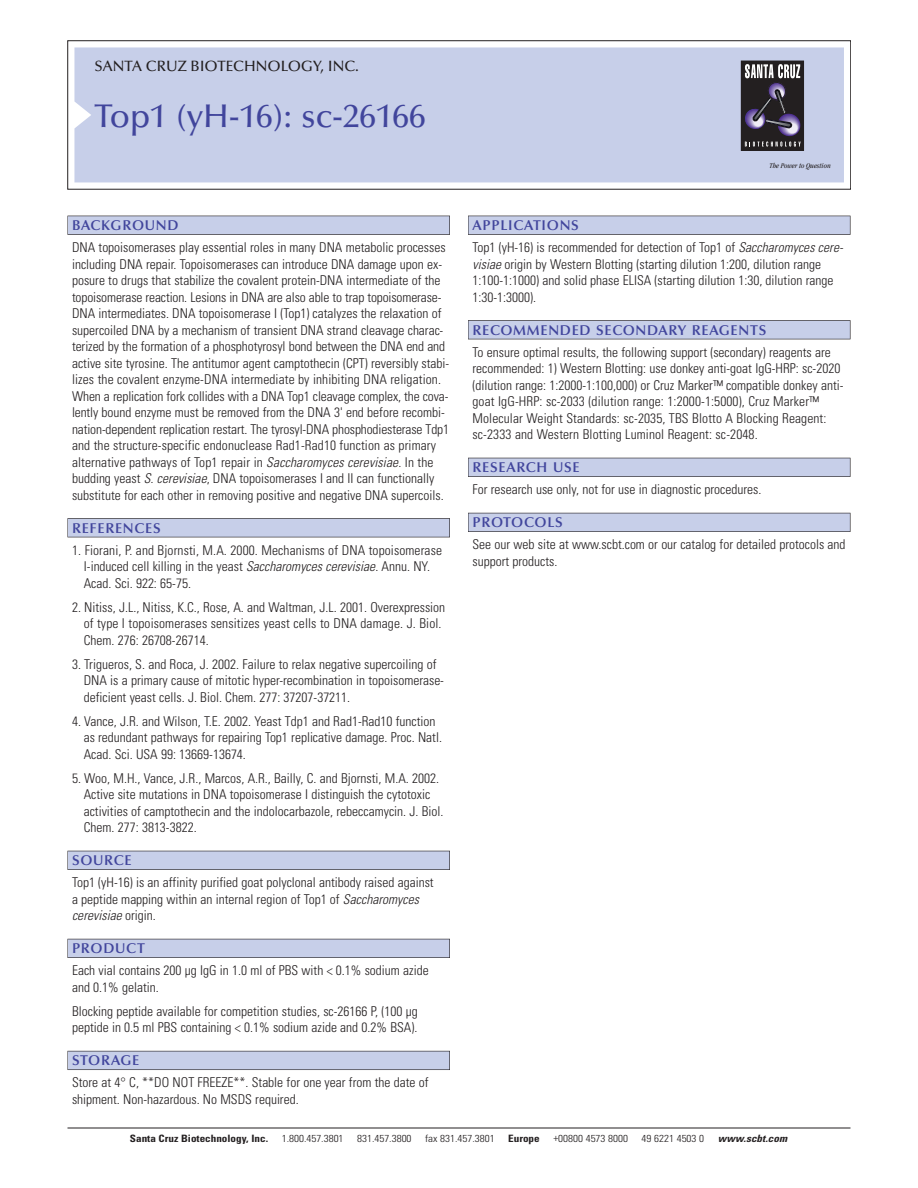
<style>
.page{position:relative;width:918px;height:1188px;background:#fff}
.page>*{position:absolute;margin:0;border:0;box-sizing:border-box;transform-origin:0 0}
.t1{font:500 33px "Optima";color:#41459c}
.t2{font:500 15px "Optima";color:#231f20}
.t3{font:600 14.25px "Optima";letter-spacing:.05em;color:#41459c}
.t4{font:300 condensed 13.5px/16.5px "Univers";color:#231f20}
.t5{font:300 condensed 10.2px "Univers";color:#231f20;scale:1.1 1}
.t6{font:700 condensed 10.2px "Univers";color:#231f20;scale:1.1 1}
.t7{font:italic 700 condensed 10.2px "Univers";color:#231f20;scale:1.1 1}
.t8{font:italic condensed 7.5px "Garamond";color:#231f20}
.s1{font-style:italic}
</style>
<div class="page">
<div style="left:74px;top:47px;width:770px;height:135px;background:#c7cfe9"></div>
<div style="left:741px;top:61px;width:62px;height:89px;background:#231f20"></div>
<div style="left:741px;top:61px;width:63px;height:90px;border:1px solid #231f20"></div>
<svg style="left:741px;top:64px;width:64px;height:83px"></svg>
<div style="left:68px;top:216px;width:382px;height:19px;background:#64636a"></div>
<div style="left:68px;top:216px;width:381px;height:18px;background:#c7cfe9"></div>
<div style="left:68px;top:518px;width:382px;height:19px;background:#64636a"></div>
<div style="left:68px;top:519px;width:381px;height:18px;background:#c7cfe9"></div>
<div style="left:68px;top:851px;width:382px;height:19px;background:#63636c"></div>
<div style="left:68px;top:851px;width:381px;height:18px;background:#c7cfe9"></div>
<div style="left:68px;top:939px;width:382px;height:19px;background:#63646e"></div>
<div style="left:68px;top:939px;width:381px;height:18px;background:#c7cfe9"></div>
<div style="left:68px;top:1051px;width:382px;height:19px;background:#696a75"></div>
<div style="left:68px;top:1051px;width:381px;height:18px;background:#c7cfe9"></div>
<div style="left:468px;top:216px;width:382px;height:19px;background:#64636a"></div>
<div style="left:468px;top:216px;width:382px;height:18px;background:#c7cfe9"></div>
<div style="left:468px;top:320px;width:382px;height:19px;background:#64636a"></div>
<div style="left:468px;top:321px;width:382px;height:18px;background:#c7cfe9"></div>
<div style="left:468px;top:458px;width:382px;height:19px;background:#63636c"></div>
<div style="left:468px;top:458px;width:382px;height:18px;background:#c7cfe9"></div>
<div style="left:468px;top:513px;width:382px;height:19px;background:#63646e"></div>
<div style="left:468px;top:513px;width:382px;height:18px;background:#c7cfe9"></div>
<hr style="left:68px;top:1128px;width:782px;height:1px;background:#231f20">
<p class="t2" style="left:94px;top:60px;width:266px">SANTA CRUZ BIOTECHNOLOGY, INC.</p>
<h1 class="t1" style="left:94px;top:102px;width:333px">Top1 (yH-16): sc-26166</h1>
<p class="t3" style="left:72px;top:219px;width:108px">BACKGROUND</p>
<p class="t4" style="left:72px;top:240px;width:379px">DNA topoisomerases play essential roles in many DNA metabolic processes including DNA repair. Topoisomerases can introduce DNA damage upon ex&shy;posure to drugs that stabilize the covalent protein-DNA intermediate of the topoisomerase reaction. Lesions in DNA are also able to trap topoisomerase-DNA intermediates. DNA topoisomerase I (Top1) catalyzes the relaxation of supercoiled DNA by a mechanism of transient DNA strand cleavage charac&shy;terized by the formation of a phosphotyrosyl bond between the DNA end and active site tyrosine. The antitumor agent camptothecin (CPT) reversibly stabi&shy;lizes the covalent enzyme-DNA intermediate by inhibiting DNA religation.<br>When a replication fork collides with a DNA Top1 cleavage complex, the cova&shy;lently bound enzyme must be removed from the DNA 3' end before recombi&shy;nation-dependent replication restart. The tyrosyl-DNA phosphodiesterase Tdp1 and the structure-specific endonuclease Rad1-Rad10 function as primary alternative pathways of Top1 repair in <span class="s1">Saccharomyces cerevisiae</span>. In the budding yeast <span class="s1">S.cerevisiae</span>, DNA topoisomerases I and II can functionally substitute for each other in removing positive and negative DNA supercoils.</p>
<p class="t3" style="left:72px;top:522px;width:90px">REFERENCES</p>
<p class="t4" style="left:84px;top:543px;width:360px;text-indent:-12px">1. Fiorani, P. and Bjornsti, M.A. 2000. Mechanisms of DNA topoisomerase<br>I-induced cell killing in the yeast <span class="s1">Saccharomyces cerevisiae</span>. Annu. NY.<br>Acad. Sci. 922: 65-75.</p>
<p class="t4" style="left:84px;top:600px;width:363px;text-indent:-12px">2. Nitiss, J.L., Nitiss, K.C., Rose, A. and Waltman, J.L. 2001. Overexpression of type I topoisomerases sensitizes yeast cells to DNA damage. J. Biol.<br>Chem. 276: 26708-26714.</p>
<p class="t4" style="left:84px;top:657px;width:362px;text-indent:-12px">3. Trigueros, S. and Roca, J. 2002. Failure to relax negative supercoiling of<br>DNA is a primary cause of mitotic hyper-recombination in topoisomerase&shy;deficient yeast cells. J. Biol. Chem. 277: 37207-37211.</p>
<p class="t4" style="left:84px;top:714px;width:360px;text-indent:-12px">4. Vance, J.R. and Wilson, T.E. 2002. Yeast Tdp1 and Rad1-Rad10 function as redundant pathways for repairing Top1 replicative damage. Proc. Natl.<br>Acad. Sci. USA 99: 13669-13674.</p>
<p class="t4" style="left:84px;top:771px;width:361px;text-indent:-12px">5. Woo, M.H., Vance, J.R., Marcos, A.R., Bailly, C. and Bjornsti, M.A. 2002.<br>Active site mutations in DNA topoisomerase I distinguish the cytotoxic activities of camptothecin and the indolocarbazole, rebeccamycin. J. Biol.<br>Chem. 277: 3813-3822.</p>
<p class="t3" style="left:72px;top:854px;width:61px">SOURCE</p>
<p class="t4" style="left:72px;top:876px;width:363px">Top1 (yH-16) is an affinity purified goat polyclonal antibody raised against a peptide mapping within an internal region of Top1 of <span class="s1">Saccharomyces cerevisiae</span> o r i g i n .</p>
<p class="t3" style="left:72px;top:942px;width:74px">PRODUCT</p>
<p class="t4" style="left:72px;top:964px;width:358px">Each vial contains 200 µg IgG in 1.0 ml of PBS with &lt; 0.1% sodium azide and 0.1% gelatin.</p>
<p class="t4" style="left:72px;top:1004px;width:347px">Blocking peptide available for competition studies, sc-26166 P, (100 µg peptide in 0.5 ml PBS containing &lt; 0.1% sodium azide and 0.2% BSA).</p>
<p class="t3" style="left:72px;top:1054px;width:69px">STORAGE</p>
<p class="t4" style="left:72px;top:1076px;width:358px">Store at 4° C, **DO NOT FREEZE**. Stable for one year from the date of shipment. Non-hazardous. No MSDS required.</p>
<p class="t8" style="left:769px;top:163px;width:63px">The Power to Question</p>
<p class="t3" style="left:473px;top:219px;width:108px">APPLICATIONS</p>
<p class="t4" style="left:473px;top:240px;width:374px">Top1 (yH-16) is recommended for detection of Top1 of <span class="s1">Saccharomyces cere&shy;visiae</span>origin by Western Blotting (starting dilution 1:200, dilution range 1:100-1:1000) and solid phase ELISA (starting dilution 1:30, dilution range 1:30-1:3000).</p>
<p class="t3" style="left:473px;top:324px;width:295px">RECOMMENDED SECONDARY REAGENTS</p>
<p class="t4" style="left:473px;top:345px;width:372px">To ensure optimal results, the following support (secondary) reagents are recommended: 1) Western Blotting: use donkey anti-goat IgG-HRP: sc-2020 (dilution range: 1:2000-1:100,000) or Cruz Marker™ compatible donkey anti&shy;goat IgG-HRP: sc-2033 (dilution range: 1:2000-1:5000), Cruz Marker™ Molecular Weight Standards: sc-2035, TBS Blotto A Blocking Reagent: sc-2333 and Western Blotting Luminol Reagent: sc-2048.</p>
<p class="t3" style="left:473px;top:461px;width:109px">RESEARCH USE</p>
<p class="t4" style="left:473px;top:483px;width:290px">For research use only, not for use in diagnostic procedures.</p>
<p class="t3" style="left:473px;top:516px;width:92px">PROTOCOLS</p>
<p class="t4" style="left:473px;top:538px;width:375px">See our web site at www.scbt.com or our catalog for detailed protocols and support products.</p>
<p class="t6" style="left:130px;top:1135px;width:127px">Santa Cruz Biotechnology, Inc.</p>
<p class="t5" style="left:282px;top:1135px;width:58px">1.800.457.3801</p>
<p class="t5" style="left:357px;top:1135px;width:51px">831.457.3800</p>
<p class="t5" style="left:425px;top:1135px;width:65px">fax 831.457.3801</p>
<p class="t6" style="left:508px;top:1135px;width:30px">Europe</p>
<p class="t5" style="left:553px;top:1135px;width:69px">+00800 4573 8000</p>
<p class="t5" style="left:642px;top:1135px;width:58px">49 6221 4503 0</p>
<p class="t7" style="left:718px;top:1135px;width:67px">www.scbt.com</p>
</div>
